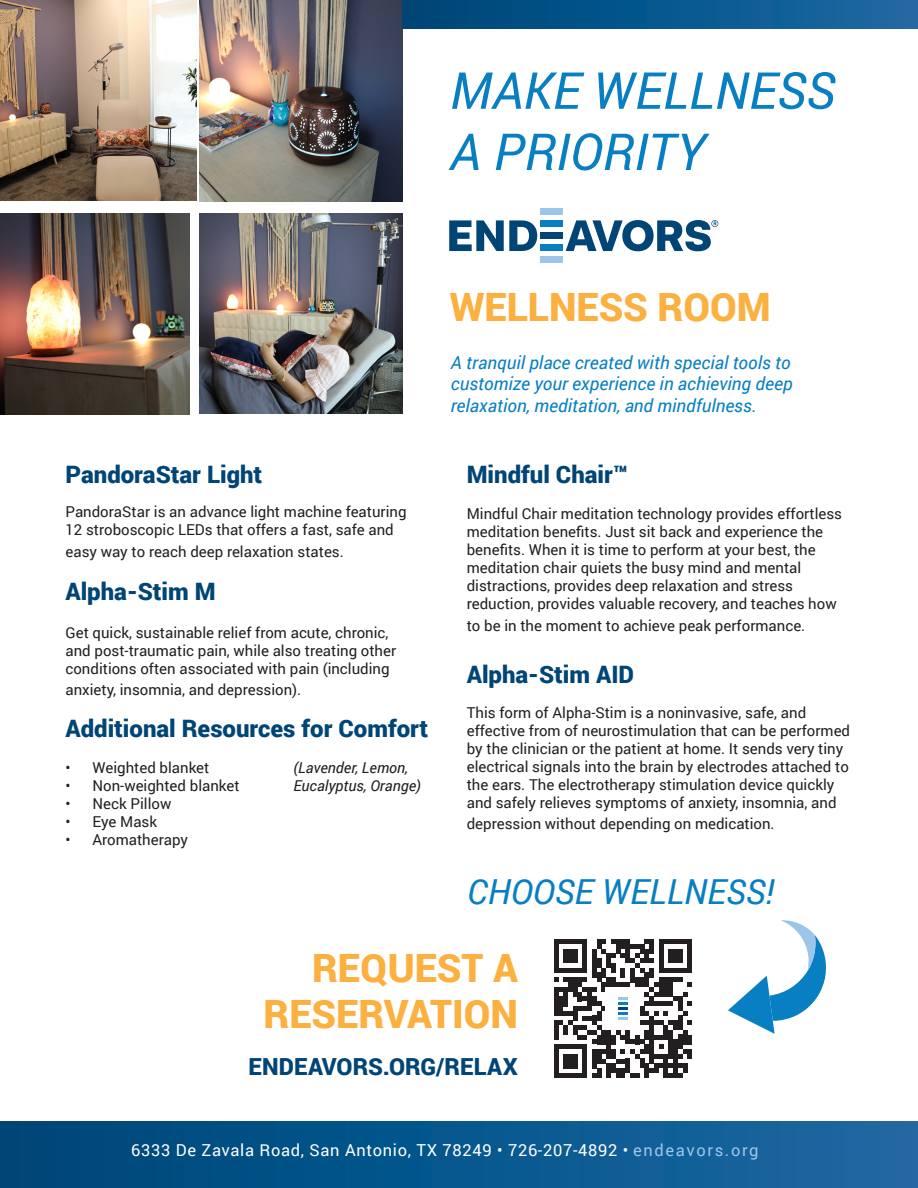
<style>
.page{position:relative;width:918px;height:1188px;background:#fff}
.page>*{position:absolute;margin:0;border:0;box-sizing:border-box;transform-origin:0 0}
.t1{font:italic 51px/61.2px "Roboto";color:#097fc3}
.Heading_2{font:900 39px/46.8px "Roboto";color:#fbb040;text-align:right}
.t2{font:italic 34.5px "Roboto";color:#097fc3}
.Heading_2-2{font:900 24px "Roboto";color:#004576}
.t3{font:900 23.55px "Roboto";color:#004576}
.t4{font:italic 18px/21.6px "Roboto";color:#097fc3;text-align:justify}
.t5{font:16.5px "Roboto";letter-spacing:.04em;color:#fff}
.t6{font:15px/18px "Roboto";color:#231f20}
.t7{font:italic 15px/18px "Roboto";color:#231f20}
.s1{color:#9bc6ea}
</style>
<div class="page">
<img style="left:0;top:0;width:197px;height:200px">
<img style="left:200px;top:213px;width:203px;height:200px">
<img style="left:200px;top:0;width:203px;height:201px">
<img style="left:0;top:213px;width:190px;height:201px">
<div style="left:0;top:1122px;width:918px;height:66px;background:linear-gradient(to right,#004678,#1d68a2)"></div>
<svg style="left:554px;top:939px;width:138px;height:139px"></svg>
<div style="left:541px;top:256px;width:22px;height:7px;background:#9bc6ea"></div>
<div style="left:541px;top:209px;width:22px;height:6px;background:#9bc6ea"></div>
<div style="left:541px;top:220px;width:22px;height:7px;background:#097fc3"></div>
<div style="left:541px;top:244px;width:22px;height:7px;background:#097fc3"></div>
<div style="left:541px;top:232px;width:22px;height:7px;background:#004576"></div>
<svg style="left:449px;top:220px;width:88px;height:31px"></svg>
<svg style="left:566px;top:220px;width:152px;height:31px"></svg>
<div style="left:403px;top:0;width:515px;height:28px;background:linear-gradient(to right,#004577,#1d69a3)"></div>
<svg style="left:728px;top:920px;width:98px;height:114px"></svg>
<p class="t1" style="left:450px;top:58px;width:387px">MAKE WELLNESS<br>A PRIORITY</p>
<p class="Heading_2" style="left:450px;top:282px;width:322px">WELLNESS ROOM</p>
<p class="Heading_2-2" style="left:66px;top:458px;width:198px">PandoraStar Light</p>
<p class="t6" style="left:66px;top:502px;width:343px">PandoraStar is an advance light machine featuring<br>12 stroboscopic LEDs that offers a fast, safe and</p>
<p class="t6" style="left:66px;top:542px;width:280px">easy way to reach deep relaxation states.</p>
<p class="Heading_2-2" style="left:66px;top:575px;width:152px">Alpha-Stim M</p>
<p class="t6" style="left:66px;top:623px;width:332px">Get quick, sustainable relief from acute, chronic, and post-traumatic pain, while also treating other conditions often associated with pain (including</p>
<p class="t6" style="left:66px;top:680px;width:237px">anxiety, insomnia, and depression).</p>
<p class="Heading_2-2" style="left:66px;top:712px;width:364px">Additional Resources for Comfort</p>
<p class="t6" style="left:66px;top:758px;width:145px">• Weighted blanket</p>
<p class="t6" style="left:66px;top:776px;width:176px">• Non-weighted blanket</p>
<p class="t6" style="left:66px;top:794px;width:107px">• Neck Pillow</p>
<p class="t6" style="left:66px;top:812px;width:93px">• Eye Mask</p>
<p class="t6" style="left:66px;top:830px;width:124px">• Aromatherapy</p>
<p class="t7" style="left:293px;top:758px;width:129px">(Lavender, Lemon,<br>Eucalyptus, Orange)</p>
<p class="t4" style="left:451px;top:351px;width:343px">A tranquil place created with special tools to customize your experience in achieving deep relaxation, meditation, and mindfulness.</p>
<p class="Heading_2-2" style="left:467px;top:458px;width:163px">Mindful Chair™</p>
<p class="t6" style="left:467px;top:504px;width:377px">Mindful Chair meditation technology provides effortless meditation benefits. Just sit back and experience the benefits. When it is time to perform at your best, the meditation chair quiets the busy mind and mental distractions, provides deep relaxation and stress reduction, provides valuable recovery, and teaches how</p>
<p class="t6" style="left:467px;top:616px;width:340px">to be in the moment to achieve peak performance.</p>
<p class="Heading_2-2" style="left:467px;top:658px;width:169px">Alpha-Stim AID</p>
<p class="t6" style="left:467px;top:703px;width:385px">This form of Alpha-Stim is a noninvasive, safe, and effective from of neurostimulation that can be performed by the clinician or the patient at home. It sends very tiny electrical signals into the brain by electrodes attached to the ears. The electrotherapy stimulation device quickly and safely relieves symptoms of anxiety, insomnia, and</p>
<p class="t6" style="left:467px;top:814px;width:309px">depression without depending on medication.</p>
<p class="t2" style="left:467px;top:868px;width:309px">CHOOSE WELLNESS!</p>
<p class="Heading_2" style="left:264px;top:943px;width:256px">REQUEST A<br>RESERVATION</p>
<p class="t3" style="left:248px;top:1050px;width:271px">ENDEAVORS.ORG/RELAX</p>
<p class="t5" style="left:131px;top:1138px;width:629px">6333 De Zavala Road, San Antonio, TX 78249 • 726-207-4892 • <span class="s1">endeavors.org</span></p>
</div>
